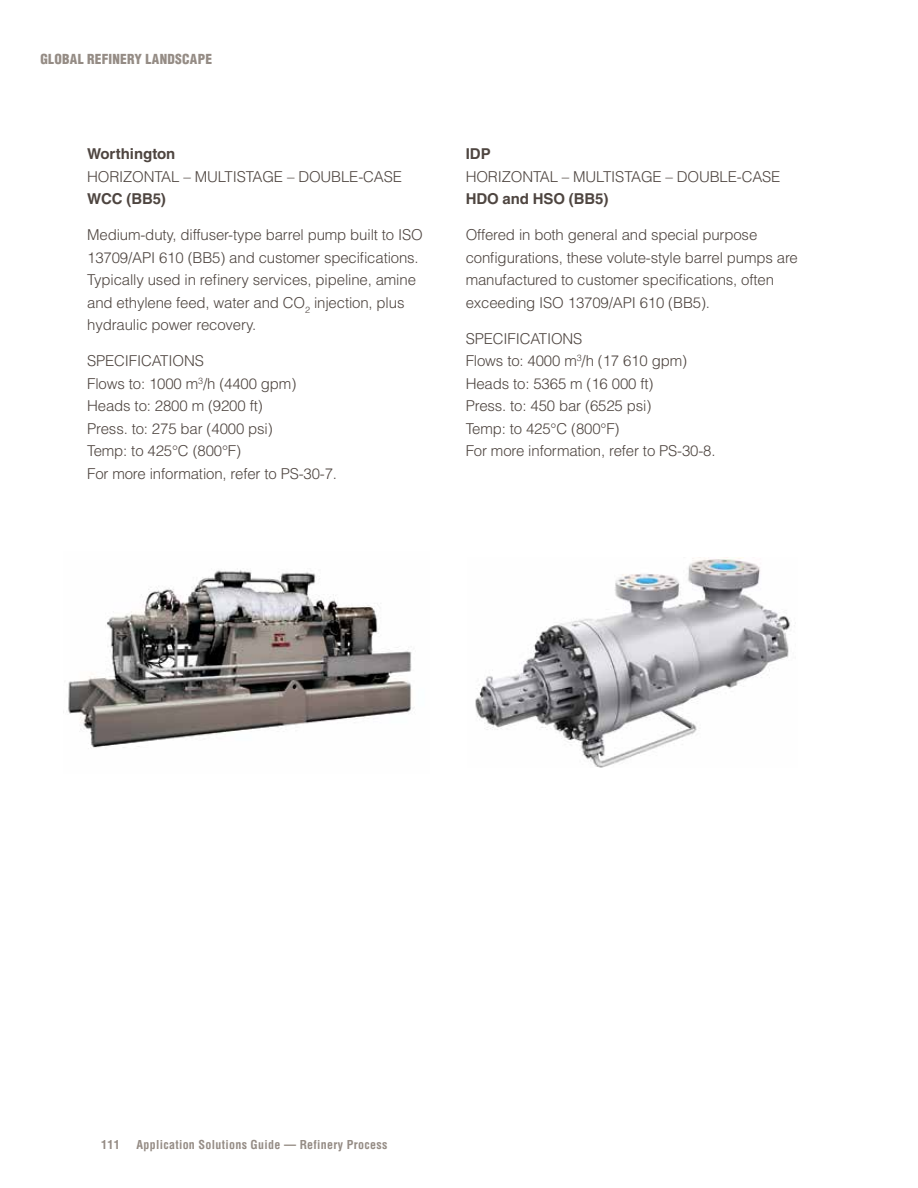
<style>
.page{position:relative;width:918px;height:1188px;background:#fff}
.page>*{position:absolute;margin:0;border:0;box-sizing:border-box;transform-origin:0 0}
.t1{font:300 15px/22.5px "Helvetica LT Std";letter-spacing:-.01em;color:#4e4540}
.t2{font:700 15px "Helvetica LT Std";letter-spacing:-.01em;color:#4e4540}
.t3{font:900 condensed 13.5px "Helvetica LT Std";letter-spacing:.015em;color:#958c85}
.t4{font:700 condensed 12px "Helvetica LT Std";letter-spacing:.025em;color:#958c85}
</style>
<div class="page">
<img style="left:68px;top:568px;width:346px;height:180px">
<img style="left:475px;top:558px;width:316px;height:210px">
<p class="t3" style="left:40px;top:50px;width:173px">GLOBAL REFINERY LANDSCAPE</p>
<p class="t2" style="left:87px;top:145px;width:90px">Worthington</p>
<p class="t1" style="left:87px;top:165px;width:316px">HORIZONTAL – MULTISTAGE – DOUBLE-CASE</p>
<p class="t2" style="left:87px;top:190px;width:80px">WCC (BB5)</p>
<p class="t1" style="left:87px;top:224px;width:337px">Medium-duty, diffuser-type barrel pump built to ISO 13709/API 610 (BB5) and customer specifications.<br>Typically used in refinery services, pipeline, amine and ethylene feed, water and CO<sub>2</sub> injection, plus hydraulic power recovery.</p>
<p class="t1" style="left:87px;top:350px;width:248px">SPECIFICATIONS<br>Flows to: 1000 m<sup>3</sup>/h (4400 gpm)<br>Heads to: 2800 m (9200 ft)<br>Press. to: 275 bar (4000 psi)<br>Temp: to 425°C (800°F)<br>For more information, refer to PS-30-7.</p>
<p class="t2" style="left:466px;top:145px;width:27px">IDP</p>
<p class="t1" style="left:466px;top:165px;width:316px">HORIZONTAL – MULTISTAGE – DOUBLE-CASE</p>
<p class="t2" style="left:466px;top:190px;width:144px">HDO and HSO (BB5)</p>
<p class="t1" style="left:466px;top:224px;width:334px">Offered in both general and special purpose configurations, these volute-style barrel pumps are manufactured to customer specifications, often exceeding ISO 13709/API 610 (BB5).</p>
<p class="t1" style="left:466px;top:327px;width:248px">SPECIFICATIONS<br>Flows to: 4000 m<sup>3</sup>/h (17 610 gpm)<br>Heads to: 5365 m (16 000 ft)<br>Press. to: 450 bar (6525 psi)<br>Temp: to 425°C (800°F)<br>For more information, refer to PS-30-8.</p>
<p class="t4" style="left:101px;top:1137px;width:20px">111</p>
<p class="t4" style="left:137px;top:1137px;width:252px">Application Solutions Guide — Refinery Process</p>
</div>
